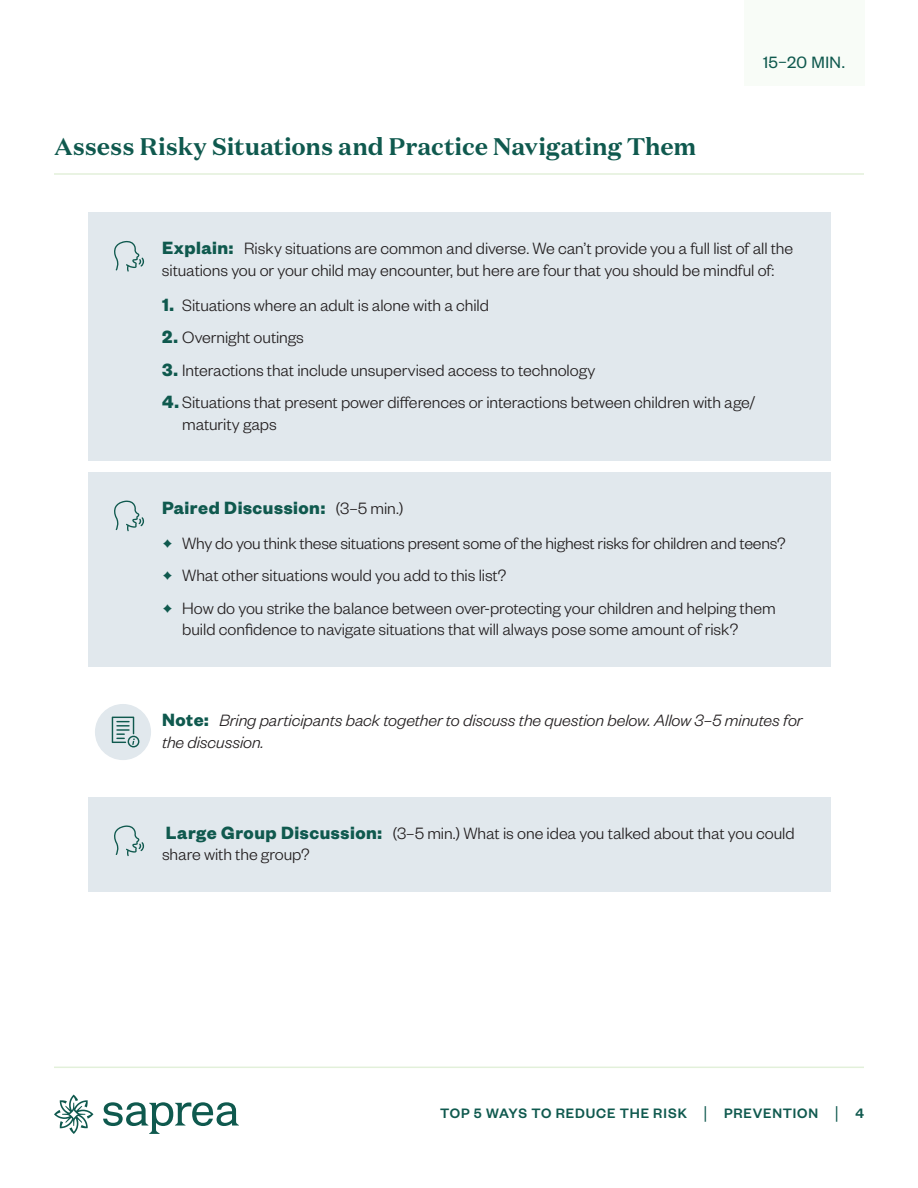
<style>
.page{position:relative;width:918px;height:1188px;background:#fff}
.page>*{position:absolute;margin:0;border:0;box-sizing:border-box;transform-origin:0 0}
.t1{font:700 24px "Domaine Text";letter-spacing:-.01em;color:#0f594e}
.t2{font:700 19.5px "Founders Grotesk";letter-spacing:.025em;color:#0f594e}
.t3{font:300 18px/21.6px "Founders Grotesk";letter-spacing:-.005em;color:#231f20}
.t4{font:italic 300 18px/21.6px "Founders Grotesk";letter-spacing:-.005em;color:#231f20}
.t5{font:18px "Founders Grotesk";letter-spacing:.025em;color:#0f594e}
.t6{font:500 15px "Founders Grotesk";letter-spacing:.06em;color:#0f594e}
.s1{font-weight:700;font-size:19.5px;color:#0f594e}
.s2{font-weight:300;font-size:18px;color:#231f20}
.s3{color:#0f594e}
.s4{font-weight:700;font-style:normal;font-size:19.5px;color:#0f594e}
.s5{font-weight:300;font-size:21px}
</style>
<div class="page">
<hr style="left:54px;top:1067px;width:810px;height:1px;background:#e2f0da">
<svg style="left:103px;top:1102px;width:136px;height:32px"></svg>
<svg style="left:54px;top:1095px;width:39px;height:39px"></svg>
<div style="left:744px;top:0;width:120px;height:85px;background:#f8fcf7"></div>
<hr style="left:54px;top:173px;width:810px;height:2px;background:#e2f0da">
<div style="left:88px;top:212px;width:742px;height:95px;background:#e1e8ed"></div>
<div style="left:88px;top:284px;width:742px;height:58px;background:#e1e8ed"></div>
<div style="left:88px;top:316px;width:742px;height:58px;background:#e1e8ed"></div>
<div style="left:88px;top:348px;width:742px;height:59px;background:#e1e8ed"></div>
<div style="left:88px;top:381px;width:742px;height:80px;background:#e1e8ed"></div>
<div style="left:88px;top:472px;width:742px;height:73px;background:#e1e8ed"></div>
<div style="left:88px;top:522px;width:742px;height:58px;background:#e1e8ed"></div>
<div style="left:88px;top:554px;width:742px;height:59px;background:#e1e8ed"></div>
<div style="left:88px;top:586px;width:742px;height:81px;background:#e1e8ed"></div>
<div style="left:88px;top:797px;width:742px;height:95px;background:#e1e8ed"></div>
<svg style="left:114px;top:241px;width:30px;height:31px"></svg>
<svg style="left:114px;top:500px;width:30px;height:31px"></svg>
<div style="left:95px;top:704px;width:56px;height:56px;background:#e1e8ed;border-radius:50%"></div>
<svg style="left:112px;top:717px;width:27px;height:30px"></svg>
<svg style="left:114px;top:825px;width:30px;height:31px"></svg>
<h1 class="t1" style="left:54px;top:137px;width:644px">Assess Risky Situations and Practice Navigating Them</h1>
<p class="t5" style="left:763px;top:56px;width:83px">15–20 MIN.</p>
<p class="t3" style="left:162px;top:239px;width:633px"><span class="s1">Explain:</span> Risky situations are common and diverse. We can’t provide you a full list of all the situations you or your child may encounter, but here are four that you should be mindful of:</p>
<p class="t3" style="left:162px;top:296px;width:329px"><span class="s1">1.</span> Situations where an adult is alone with a child</p>
<p class="t3" style="left:162px;top:328px;width:143px"><span class="s1">2.</span> Overnight outings</p>
<p class="t3" style="left:162px;top:361px;width:435px"><span class="s1">3.</span> Interactions that include unsupervised access to technology</p>
<p class="t3" style="left:182px;top:393px;width:575px;text-indent:-20px"><span class="s1">4.</span> Situations that present power differences or interactions between children with age/ maturity gaps</p>
<p class="t2" style="left:162px;top:501px;width:243px">Paired Discussion: <span class="s2">(3–5 min.)</span></p>
<p class="t3" style="left:162px;top:534px;width:625px"><span class="s3">•</span> Why do you think these situations present some of the highest risks for children and teens?</p>
<p class="t3" style="left:162px;top:566px;width:346px"><span class="s3">•</span> What other situations would you add to this list?</p>
<p class="t3" style="left:182px;top:599px;width:595px;text-indent:-20px"><span class="s3">•</span> How do you strike the balance between over-protecting your children and helping them build confidence to navigate situations that will always pose some amount of risk?</p>
<p class="t4" style="left:162px;top:711px;width:642px"><span class="s4">Note:</span> Bring participants back together to discuss the question below. Allow 3–5 minutes for the discussion.</p>
<p class="t3" style="left:162px;top:824px;width:634px"><span class="s1">Large Group Discussion:</span> (3–5 min.) What is one idea you talked about that you could share with the group?</p>
<p class="t6" style="left:440px;top:1104px;width:425px">TOP 5 WAYS TO REDUCE THE RISK <span class="s5">|</span> PREVENTION <span class="s5">|</span> 4</p>
</div>
